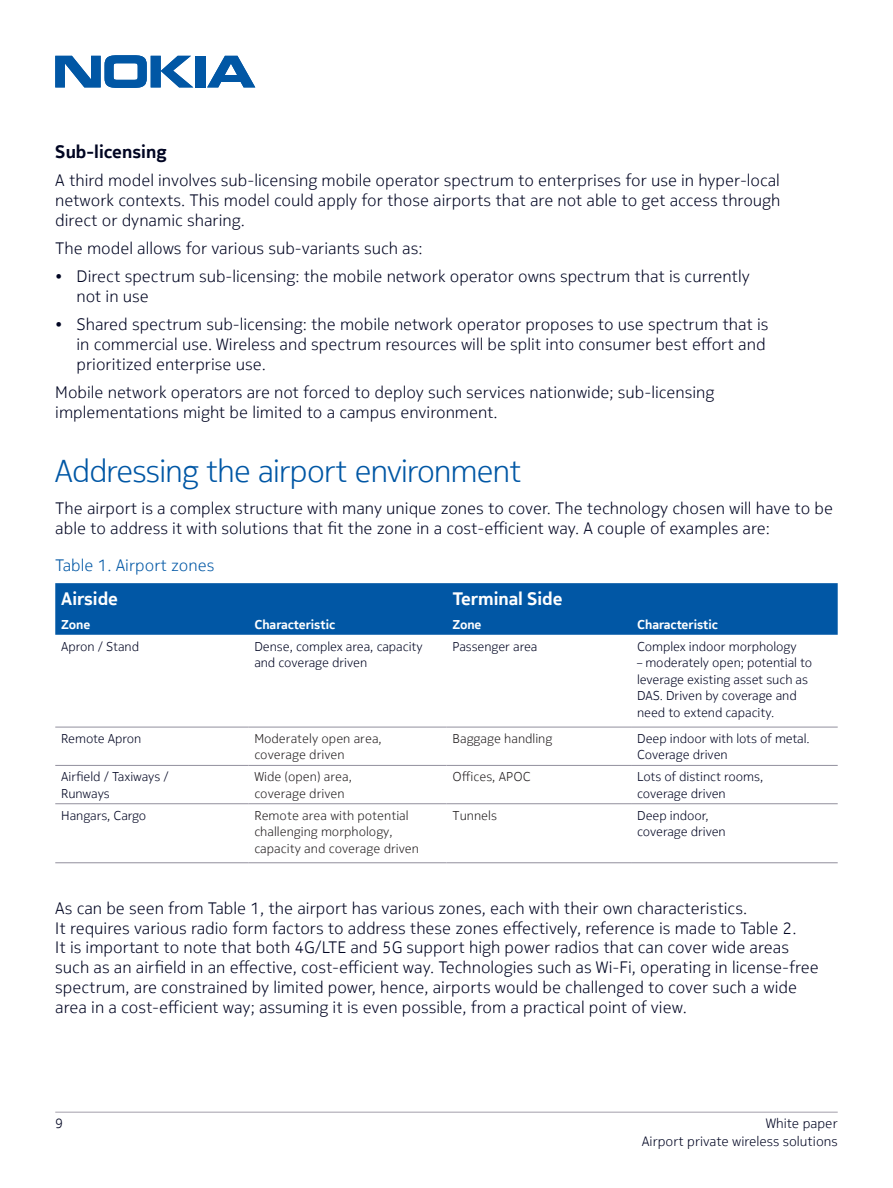
<style>
.page{position:relative;width:893px;height:1188px;background:#fff}
.page>*{position:absolute;margin:0;border:0;box-sizing:border-box;transform-origin:0 0}
.t1{font:300 31.5px "Nokia Pure Headline";color:#0157a5}
.t2{font:700 18px "Nokia Pure Text";letter-spacing:-.005em;color:#fff}
.t3{font:700 18px "Nokia Pure Text";color:#000522}
.t4{font:300 16.5px/19.8px "Nokia Pure Text";color:#000522}
.t5{font:300 16.5px "Nokia Pure Text";color:#0157a5}
.t6{font:300 13.5px/18.6px "Nokia Pure Text";color:#000522;text-align:right}
.t7{font:300 12.75px/16.5px "Nokia Pure Text";letter-spacing:-.005em;color:#000522}
.t8{font:300 12.75px/16.5px "Nokia Pure Text";color:#231f20}
.t9{font:700 12.75px "Nokia Pure Text";letter-spacing:-.005em;color:#fff}
</style>
<div class="page">
<svg style="left:55px;top:55px;width:138px;height:33px"></svg>
<div style="left:195px;top:56px;width:10px;height:31px;background:#0157a5"></div>
<svg style="left:207px;top:56px;width:48px;height:31px"></svg>
<hr style="left:55px;top:1112px;width:783px;height:1px;background:#c1bec6">
<div style="left:55px;top:583px;width:783px;height:52px;background:#0157a5"></div>
<hr style="left:55px;top:727px;width:193px;height:1px;background:#928f9d">
<hr style="left:248px;top:727px;width:198px;height:1px;background:#928f9d">
<hr style="left:446px;top:727px;width:185px;height:1px;background:#928f9d">
<hr style="left:631px;top:727px;width:207px;height:1px;background:#928f9d">
<hr style="left:55px;top:765px;width:193px;height:1px;background:#928f9d">
<hr style="left:248px;top:765px;width:198px;height:1px;background:#928f9d">
<hr style="left:446px;top:765px;width:185px;height:1px;background:#928f9d">
<hr style="left:631px;top:765px;width:207px;height:1px;background:#928f9d">
<hr style="left:55px;top:803px;width:193px;height:1px;background:#928f9d">
<hr style="left:248px;top:803px;width:198px;height:1px;background:#928f9d">
<hr style="left:446px;top:803px;width:185px;height:1px;background:#928f9d">
<hr style="left:631px;top:803px;width:207px;height:1px;background:#928f9d">
<hr style="left:55px;top:862px;width:193px;height:1px;background:#928f9d">
<hr style="left:248px;top:862px;width:198px;height:1px;background:#928f9d">
<hr style="left:446px;top:862px;width:185px;height:1px;background:#928f9d">
<hr style="left:631px;top:862px;width:207px;height:1px;background:#928f9d">
<p class="t3" style="left:55px;top:140px;width:113px">Sub-licensing</p>
<p class="t4" style="left:55px;top:170px;width:727px;text-align:justify">A third model involves sub-licensing mobile operator spectrum to enterprises for use in hyper-local network contexts. This model could apply for those airports that are not able to get access through direct or dynamic sharing.</p>
<p class="t4" style="left:55px;top:238px;width:369px">The model allows for various sub-variants such as:</p>
<p class="t4" style="left:77px;top:267px;width:675px;text-indent:-21px">• Direct spectrum sub-licensing: the mobile network operator owns spectrum that is currently not in use</p>
<p class="t4" style="left:77px;top:315px;width:693px;text-indent:-21px">• Shared spectrum sub-licensing: the mobile network operator proposes to use spectrum that is in commercial use. Wireless and spectrum resources will be split into consumer best effort and prioritized enterprise use.</p>
<p class="t4" style="left:55px;top:383px;width:661px">Mobile network operators are not forced to deploy such services nationwide; sub-licensing implementations might be limited to a campus environment.</p>
<h1 class="t1" style="left:55px;top:451px;width:467px">Addressing the airport environment</h1>
<p class="t4" style="left:55px;top:498px;width:779px">The airport is a complex structure with many unique zones to cover. The technology chosen will have to be able to address it with solutions that fit the zone in a cost-efficient way. A couple of examples are:</p>
<p class="t5" style="left:55px;top:555px;width:161px">Table 1. Airport zones</p>
<p class="t2" style="left:61px;top:587px;width:58px">Airside</p>
<p class="t2" style="left:452px;top:587px;width:112px">Terminal Side</p>
<p class="t9" style="left:61px;top:616px;width:31px">Zone</p>
<p class="t9" style="left:254px;top:616px;width:82px">Characteristic</p>
<p class="t9" style="left:452px;top:616px;width:31px">Zone</p>
<p class="t9" style="left:637px;top:616px;width:82px">Characteristic</p>
<p class="t7" style="left:61px;top:638px;width:79px">Apron / Stand</p>
<p class="t7" style="left:254px;top:638px;width:170px">Dense, complex area, capacity and coverage driven</p>
<p class="t7" style="left:452px;top:638px;width:87px">Passenger area</p>
<p class="t7" style="left:637px;top:638px;width:161px">Complex indoor morphology</p>
<p class="t7" style="left:637px;top:654px;width:177px">– moderately open; potential to leverage existing asset such as<br>DAS. Driven by coverage and need to extend capacity.</p>
<p class="t7" style="left:61px;top:730px;width:82px">Remote Apron</p>
<p class="t8" style="left:254px;top:730px;width:129px">Moderately open area, coverage driven</p>
<p class="t8" style="left:452px;top:730px;width:101px">Baggage handling</p>
<p class="t7" style="left:637px;top:730px;width:174px">Deep indoor with lots of metal.<br>Coverage driven</p>
<p class="t7" style="left:61px;top:768px;width:109px">Airfield / Taxiways /<br>Runways</p>
<p class="t8" style="left:254px;top:768px;width:99px">Wide (open) area, coverage driven</p>
<p class="t8" style="left:452px;top:768px;width:80px">Offices, APOC</p>
<p class="t7" style="left:637px;top:768px;width:128px">Lots of distinct rooms, coverage driven</p>
<p class="t7" style="left:61px;top:807px;width:87px">Hangars, Cargo</p>
<p class="t8" style="left:254px;top:807px;width:166px">Remote area with potential challenging morphology, capacity and coverage driven</p>
<p class="t8" style="left:452px;top:807px;width:46px">Tunnels</p>
<p class="t7" style="left:637px;top:807px;width:90px">Deep indoor, coverage driven</p>
<p class="t4" style="left:55px;top:898px;width:765px">As can be seen from Table 1, the airport has various zones, each with their own characteristics.<br>It requires various radio form factors to address these zones effectively, reference is made to Table 2.<br>It is important to note that both 4G/LTE and 5G support high power radios that can cover wide areas such as an airfield in an effective, cost-efficient way. Technologies such as Wi-Fi, operating in license-free spectrum, are constrained by limited power, hence, airports would be challenged to cover such a wide area in a cost-efficient way; assuming it is even possible, from a practical point of view.</p>
<p class="t6" style="left:55px;top:1113px;width:9px">9</p>
<p class="t6" style="left:642px;top:1113px;width:197px">White paper<br>Airport private wireless solutions</p>
</div>
